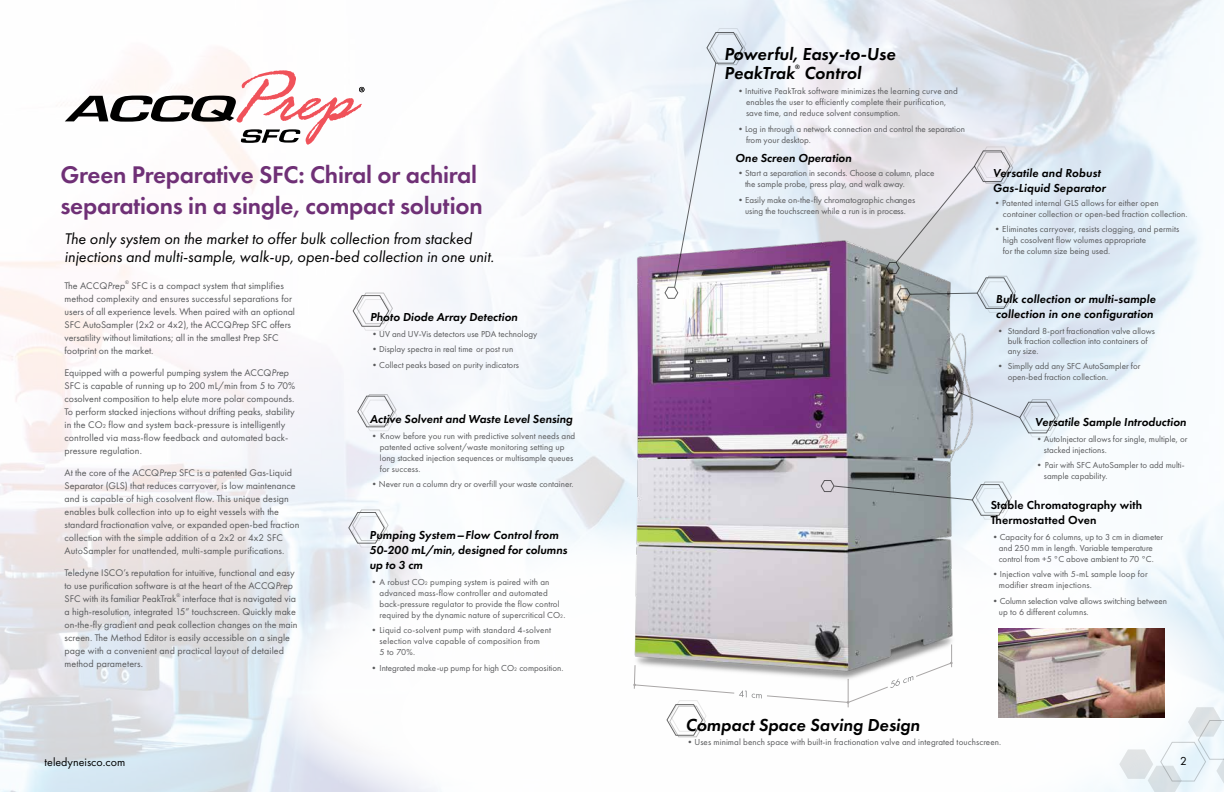
<style>
.page{position:relative;width:1224px;height:792px;background:#fff}
.page>*{position:absolute;margin:0;border:0;box-sizing:border-box;transform-origin:0 0}
.t1{font:600 25px/31px "Futura PT";letter-spacing:-.01em;color:#6f3076}
.t2{font:italic 600 18px/19px "Futura PT";color:#000}
.t3{font:italic 16px/18px "Futura PT";color:#000}
.t4{font:italic 600 12px/15px "Futura PT";color:#000}
.t5{font:600 12px/15px "Futura PT";letter-spacing:.01em;color:#000}
.t6{font:12px "Futura PT";color:#000}
.t7{font:10px/13px "Futura PT";color:#58595b}
.t8{font:9px/11px "Futura PT";color:#58595b}
.t9{font:9px/11px "Futura PT";letter-spacing:.02em;color:#58595b}
.t10{font:italic 600 6.4px "Futura PT";color:#000}
.t11{font:5.2px "Futura PT";color:#58595b}
.s1{font-style:italic}
.s2{font-size:5.8px}
.s3{font-size:5.2px}
</style>
<div class="page">
<img style="left:0;top:0;width:1224px;height:792px">
<svg style="left:259px;top:515px;width:965px;height:277px;fill:#f6fafd"></svg>
<svg style="left:372px;top:585px;width:749px;height:207px"></svg>
<svg style="left:65px;top:70px;width:299px;height:75px"></svg>
<img style="left:602px;top:231px;width:384px;height:467px">
<svg style="left:357px;top:394px;width:40px;height:37px"></svg>
<svg style="left:348px;top:510px;width:40px;height:38px"></svg>
<svg style="left:353px;top:293px;width:40px;height:38px"></svg>
<svg style="left:665px;top:28px;width:81px;height:271px"></svg>
<svg style="left:886px;top:146px;width:131px;height:167px"></svg>
<img style="left:999px;top:629px;width:166px;height:89px">
<svg style="left:821px;top:480px;width:191px;height:40px"></svg>
<svg style="left:945px;top:386px;width:114px;height:51px"></svg>
<svg style="left:633px;top:644px;width:320px;height:93px"></svg>
<svg style="left:1119px;top:707px;width:105px;height:85px"></svg>
<h2 class="t2" style="left:724px;top:44px;width:173px">Powerful, Easy-to-Use<br>PeakTrak</h2>
<p class="t10" style="left:795px;top:63px;width:6px">®</p>
<h2 class="t2" style="left:804px;top:63px;width:58px">Control</h2>
<p class="t8" style="left:746px;top:86px;width:213px;text-indent:-10px">•Intuitive PeakTrak software minimizes the learning curve and enables the user to efficiently complete their purification, save time, and reduce solvent consumption.</p>
<p class="t8" style="left:746px;top:123px;width:220px;text-indent:-10px">•Log in through a network connection and control the separation from your desktop.</p>
<h3 class="t4" style="left:735px;top:151px;width:118px">One Screen Operation</h3>
<p class="t8" style="left:745px;top:168px;width:191px;text-indent:-9px">•Start a separation in seconds. Choose a column, place the sample probe, press play, and walk away.</p>
<p class="t8" style="left:736px;top:194px;width:181px;text-align:center">•Easily make on-the-fly chromatographic changes using the touchscreen while a run is in process.</p>
<h1 class="t1" style="left:60px;top:158px;width:424px">Green Preparative SFC: Chiral or achiral separations in a single, compact solution</h1>
<h3 class="t4" style="left:993px;top:165px;width:115px">Versatile and Robust<br>Gas-Liquid Separator</h3>
<p class="t8" style="left:1003px;top:197px;width:186px;text-indent:-10px">•Patented internal GLS allows for either open container collection or open-bed fraction collection.</p>
<p class="t8" style="left:1003px;top:224px;width:178px;text-indent:-10px">•Eliminates carryover, resists clogging, and permits high cosolvent flow volumes appropriate<br>for the column size being used.</p>
<h3 class="t3" style="left:65px;top:229px;width:431px">The only system on the market to offer bulk collection from stacked injections and multi-sample, walk-up, open-bed collection in one unit.</h3>
<p class="t7" style="left:65px;top:279px;width:62px">The ACCQ<span class="s1">Prep</span></p>
<p class="t11" style="left:125px;top:279px;width:5px">®</p>
<p class="t7" style="left:65px;top:279px;width:232px;text-indent:67px">SFC is a compact system that simplifies method complexity and ensures successful separations for users of all experience levels. When paired with an optional SFC AutoSampler (2x2 or 4x2), the ACCQ<span class="s1">Prep</span> SFC offers versatility without limitations; all in the smallest Prep SFC footprint on the market.</p>
<p class="t7" style="left:65px;top:366px;width:232px">Equipped with a powerful pumping system the ACCQ<span class="s1">Prep </span>SFC is capable of running up to 200 mL/min from 5 to 70% cosolvent composition to help elute more polar compounds.<br>To perform stacked injections without drifting peaks, stability in the CO<span class="s2">2</span> flow and system back-pressure is intelligently controlled via mass-flow feedback and automated back&shy;pressure regulation.</p>
<p class="t7" style="left:65px;top:466px;width:236px">At the core of the ACCQ<span class="s1">Prep</span> SFC is a patented Gas-Liquid Separator (GLS) that reduces carryover, is low maintenance and is capable of high cosolvent flow. This unique design enables bulk collection into up to eight vessels with the standard fractionation valve, or expanded open-bed fraction collection with the simple addition of a 2x2 or 4x2 SFC AutoSampler for unattended, multi-sample purifications.</p>
<p class="t7" style="left:65px;top:566px;width:232px">Teledyne ISCO’s reputation for intuitive, functional and easy to use purification software is at the heart of the ACCQ<span class="s1">Prep<br></span>SFC with its familiar PeakTrak</p>
<p class="t11" style="left:176px;top:592px;width:5px">®</p>
<p class="t7" style="left:65px;top:592px;width:235px;text-indent:118px">interface that is navigated via a high-resolution, integrated 15” touchscreen. Quickly make on-the-fly gradient and peak collection changes on the main screen. The Method Editor is easily accessible on a single page with a convenient and practical layout of detailed method parameters.</p>
<h3 class="t4" style="left:370px;top:310px;width:149px">Photo Diode Array Detection</h3>
<p class="t8" style="left:370px;top:328px;width:169px">•UV and UV-Vis detectors use PDA technology</p>
<p class="t8" style="left:370px;top:344px;width:144px">•Display spectra in real time or post run</p>
<p class="t8" style="left:370px;top:359px;width:150px">•Collect peaks based on purity indicators</p>
<h3 class="t4" style="left:370px;top:411px;width:204px">Active Solvent and Waste Level Sensing</h3>
<p class="t8" style="left:380px;top:430px;width:197px;text-indent:-10px">• Know before you run with predictive solvent needs and patented active solvent/waste monitoring setting up long stacked injection sequences or multisample queues for success.</p>
<p class="t8" style="left:370px;top:479px;width:205px">•Never run a column dry or overfill your waste container.</p>
<h3 class="t4" style="left:370px;top:527px;width:199px">Pumping System-Flow Control from<br>50-200 mL/min, designed for columns up to 3 cm</h3>
<p class="t8" style="left:380px;top:576px;width:187px;text-indent:-10px">•A robust CO<span class="s3">2</span> pumping system is paired with an advanced mass-flow controller and automated back-pressure regulator to provide the flow control required by the dynamic nature of supercritical CO<span class="s3">2</span>.</p>
<p class="t9" style="left:380px;top:625px;width:173px;text-indent:-10px">•Liquid co-solvent pump with standard 4-solvent selection valve capable of composition from<br>5 to 70%.</p>
<p class="t8" style="left:370px;top:662px;width:195px">•Integrated make-up pump for high CO<span class="s3">2</span> composition.</p>
<h3 class="t4" style="left:996px;top:291px;width:162px">Bulk collection or multi-sample collection in one configuration</h3>
<p class="t8" style="left:1008px;top:326px;width:149px;line-height:10px;text-indent:-12px">• Standard 8-port fractionation valve allows bulk fraction collection into containers of any size.</p>
<p class="t8" style="left:1008px;top:361px;width:134px;text-indent:-12px">• Simplly add any SFC AutoSampler for open-bed fraction collection.</p>
<h3 class="t4" style="left:1035px;top:415px;width:153px">Versatile Sample Introduction</h3>
<p class="t8" style="left:1044px;top:433px;width:145px;text-indent:-9px">•AutoInjector allows for single, multiple, or stacked injections.</p>
<p class="t8" style="left:1044px;top:460px;width:142px;text-indent:-9px">•Pair with SFC AutoSampler to add multi&shy;sample capability.</p>
<h3 class="t5" style="left:991px;top:498px;width:153px">Stable Chromatography with<br>Thermostatted Oven</h3>
<p class="t8" style="left:991px;top:531px;width:174px;text-align:center">•Capacity for 6 columns, up to 3 cm in diameter and 250 mm in length. Variable temperature control from +5 °C above ambient to 70 °C.</p>
<p class="t8" style="left:999px;top:569px;width:150px;text-indent:-8px">•Injection valve with 5-mL sample loop for modifier stream injections.</p>
<p class="t8" style="left:999px;top:595px;width:170px;text-indent:-8px">•Column selection valve allows switching between up to 6 different columns.</p>
<h2 class="t2" style="left:685px;top:716px;width:236px">Compact Space Saving Design</h2>
<p class="t8" style="left:685px;top:737px;width:317px">•Uses minimal bench space with built-in fractionation valve and integrated touchscreen.</p>
<h3 class="t6" style="left:45px;top:755px;width:82px">teledyneisco.com</h3>
<h3 class="t6" style="left:1180px;top:754px;width:8px">2</h3>
</div>
